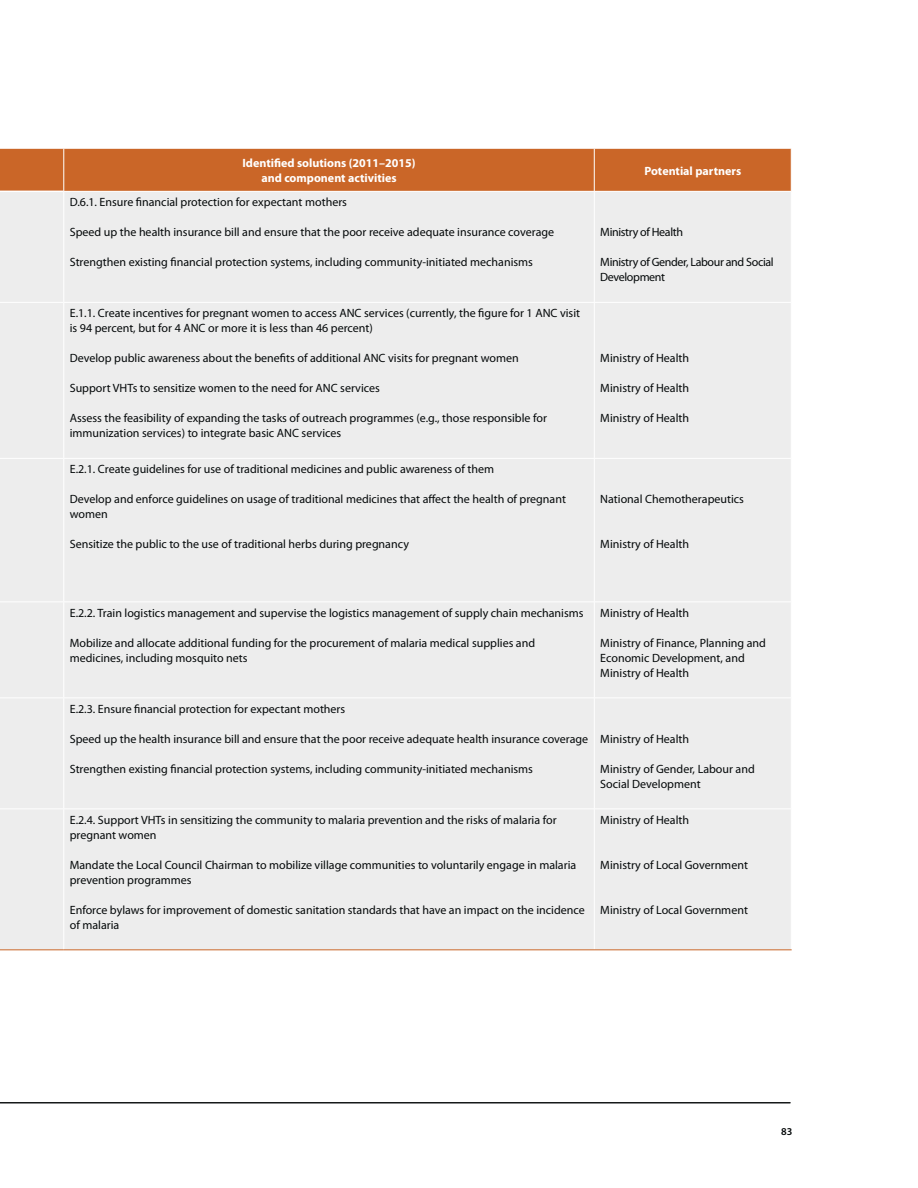
<style>
.page{position:relative;width:918px;height:1188px;background:#fff}
.page>*{position:absolute;margin:0;border:0;box-sizing:border-box;transform-origin:0 0}
.t1{font:12px/15px "Myriad Pro";color:#040809}
.t2{font:700 12px/15px "Myriad Pro";color:#fff;text-align:center}
.t3{font:12px/15px "Myriad Pro";letter-spacing:-.03em;color:#040809}
.t4{font:600 10.5px "Myriad Pro";color:#040809}
</style>
<div class="page">
<hr style="left:0;top:1103px;width:790px;height:1px;background:#040809">
<div style="left:0;top:149px;width:791px;height:42px;background:#ca6628"></div>
<div style="left:0;top:192px;width:791px;height:757px;background:#ededed"></div>
<hr style="left:63px;top:149px;width:1px;height:42px;background:#fff">
<hr style="left:594px;top:149px;width:1px;height:42px;background:#fff">
<hr style="left:63px;top:192px;width:1px;height:110px;background:#fff">
<hr style="left:594px;top:192px;width:1px;height:110px;background:#fff">
<hr style="left:63px;top:303px;width:1px;height:155px;background:#fff">
<hr style="left:594px;top:303px;width:1px;height:155px;background:#fff">
<hr style="left:63px;top:459px;width:1px;height:142px;background:#fff">
<hr style="left:594px;top:459px;width:1px;height:142px;background:#fff">
<hr style="left:63px;top:602px;width:1px;height:95px;background:#fff">
<hr style="left:594px;top:602px;width:1px;height:95px;background:#fff">
<hr style="left:63px;top:698px;width:1px;height:110px;background:#fff">
<hr style="left:594px;top:698px;width:1px;height:110px;background:#fff">
<hr style="left:63px;top:809px;width:1px;height:140px;background:#fff">
<hr style="left:594px;top:809px;width:1px;height:140px;background:#fff">
<hr style="left:0;top:302px;width:64px;height:1px;background:#fff">
<hr style="left:64px;top:302px;width:728px;height:1px;background:#fff">
<hr style="left:0;top:458px;width:64px;height:1px;background:#fff">
<hr style="left:64px;top:458px;width:728px;height:1px;background:#fff">
<hr style="left:0;top:601px;width:64px;height:1px;background:#fff">
<hr style="left:64px;top:601px;width:728px;height:1px;background:#fff">
<hr style="left:0;top:697px;width:64px;height:1px;background:#fff">
<hr style="left:64px;top:697px;width:728px;height:1px;background:#fff">
<hr style="left:0;top:808px;width:64px;height:1px;background:#fff">
<hr style="left:64px;top:808px;width:728px;height:1px;background:#fff">
<hr style="left:0;top:949px;width:64px;height:1px;background:#ca6628">
<hr style="left:64px;top:949px;width:728px;height:1px;background:#ca6628">
<p class="t2" style="left:243px;top:156px;width:175px">Identified solutions (2011–2015) and component activities</p>
<p class="t2" style="left:644px;top:164px;width:98px">Potential partners</p>
<p class="t1" style="left:70px;top:196px;width:279px">D.6.1. Ensure financial protection for expectant mothers</p>
<p class="t1" style="left:70px;top:226px;width:486px">Speed up the health insurance bill and ensure that the poor receive adequate insurance coverage</p>
<p class="t1" style="left:70px;top:256px;width:465px">Strengthen existing financial protection systems, including community-initiated mechanisms</p>
<p class="t3" style="left:600px;top:226px;width:84px">Ministry of Health</p>
<p class="t3" style="left:600px;top:256px;width:175px">Ministry of Gender, Labour and Social<br>Development</p>
<p class="t1" style="left:70px;top:307px;width:512px">E.1.1. Create incentives for pregnant women to access ANC services (currently, the figure for 1 ANC visit is 94 percent, but for 4 ANC or more it is less than 46 percent)</p>
<p class="t1" style="left:70px;top:352px;width:451px">Develop public awareness about the benefits of additional ANC visits for pregnant women</p>
<p class="t1" style="left:70px;top:382px;width:312px">Support VHTs to sensitize women to the need for ANC services</p>
<p class="t1" style="left:70px;top:412px;width:479px">Assess the feasibility of expanding the tasks of outreach programmes (e.g., those responsible for immunization services) to integrate basic ANC services</p>
<p class="t1" style="left:70px;top:463px;width:426px">E.2.1. Create guidelines for use of traditional medicines and public awareness of them</p>
<p class="t1" style="left:70px;top:493px;width:498px">Develop and enforce guidelines on usage of traditional medicines that affect the health of pregnant women</p>
<p class="t1" style="left:70px;top:538px;width:341px">Sensitize the public to the use of traditional herbs during pregnancy</p>
<p class="t1" style="left:600px;top:352px;width:90px">Ministry of Health</p>
<p class="t1" style="left:600px;top:382px;width:90px">Ministry of Health</p>
<p class="t1" style="left:600px;top:412px;width:90px">Ministry of Health</p>
<p class="t1" style="left:600px;top:493px;width:145px">National Chemotherapeutics</p>
<p class="t1" style="left:600px;top:538px;width:90px">Ministry of Health</p>
<p class="t1" style="left:70px;top:606px;width:515px">E.2.2. Train logistics management and supervise the logistics management of supply chain mechanisms</p>
<p class="t1" style="left:70px;top:636px;width:467px">Mobilize and allocate additional funding for the procurement of malaria medical supplies and medicines, including mosquito nets</p>
<p class="t1" style="left:70px;top:702px;width:277px">E.2.3. Ensure financial protection for expectant mothers</p>
<p class="t1" style="left:70px;top:732px;width:520px">Speed up the health insurance bill and ensure that the poor receive adequate health insurance coverage</p>
<p class="t1" style="left:70px;top:762px;width:465px">Strengthen existing financial protection systems, including community-initiated mechanisms</p>
<p class="t1" style="left:70px;top:813px;width:488px">E.2.4. Support VHTs in sensitizing the community to malaria prevention and the risks of malaria for pregnant women</p>
<p class="t1" style="left:70px;top:858px;width:508px">Mandate the Local Council Chairman to mobilize village communities to voluntarily engage in malaria prevention programmes</p>
<p class="t1" style="left:70px;top:903px;width:516px">Enforce bylaws for improvement of domestic sanitation standards that have an impact on the incidence of malaria</p>
<p class="t1" style="left:600px;top:606px;width:90px">Ministry of Health</p>
<p class="t1" style="left:600px;top:636px;width:167px">Ministry of Finance, Planning and<br>Economic Development, and<br>Ministry of Health</p>
<p class="t1" style="left:600px;top:732px;width:90px">Ministry of Health</p>
<p class="t1" style="left:600px;top:762px;width:156px">Ministry of Gender, Labour and<br>Social Development</p>
<p class="t1" style="left:600px;top:813px;width:90px">Ministry of Health</p>
<p class="t1" style="left:600px;top:858px;width:149px">Ministry of Local Government</p>
<p class="t1" style="left:600px;top:903px;width:149px">Ministry of Local Government</p>
<p class="t4" style="left:781px;top:1127px;width:13px">83</p>
</div>
